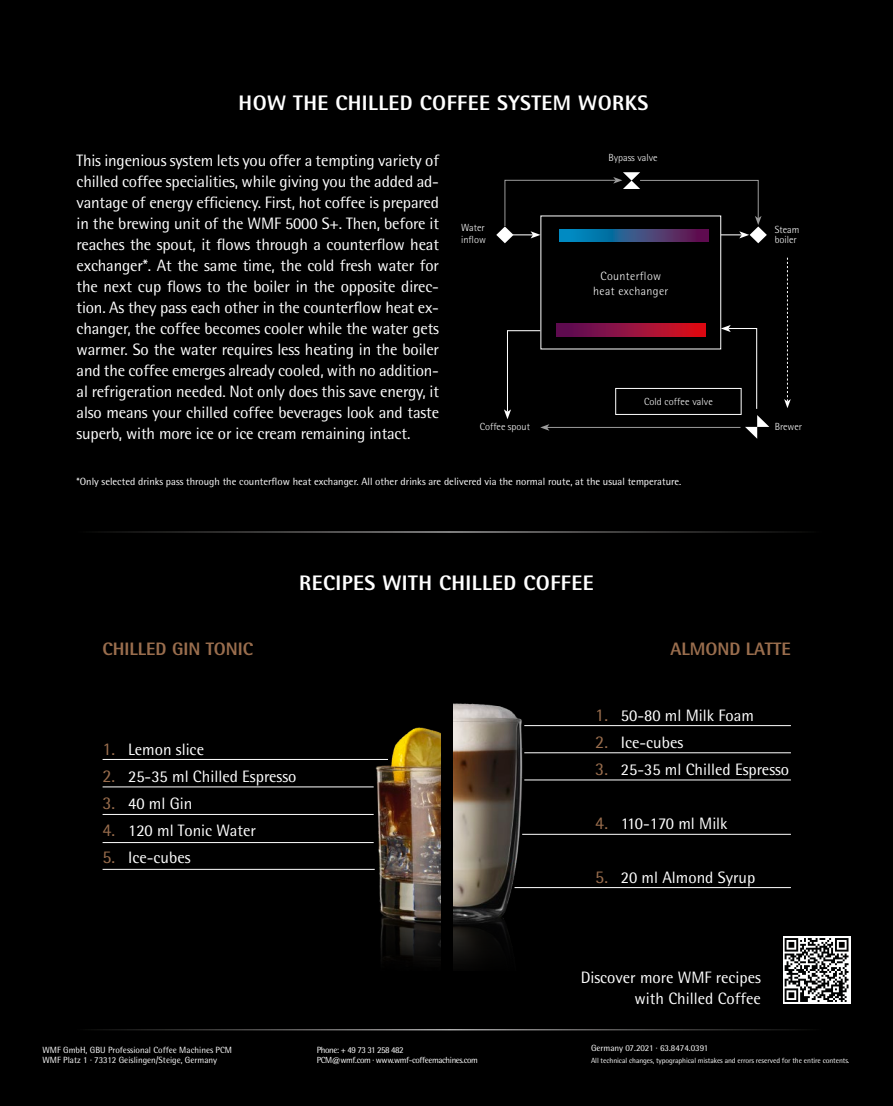
<style>
.page{position:relative;width:893px;height:1106px;background:#000}
.page>*{position:absolute;margin:0;border:0;box-sizing:border-box;transform-origin:0 0}
.Heading_2_centered_1{font:700 21px "WMF Rotis";letter-spacing:.02em;color:#fff}
.Body_text_left_12pt{font:700 18px "WMF Rotis";color:#996d4d}
.Body_text_left_11pt{font:16.5px/21px "WMF Rotis";color:#fff;text-align:justify}
.t1{font:300 12px "WMF Rotis";letter-spacing:.03em;color:#fff}
.Table_text_body_left{font:10.5px "WMF Rotis";color:#fff}
.t2{font:300 10.35px/12.5px "WMF Rotis";color:#fff}
.t3{font:9px "WMF Rotis";color:#fff}
.t4{font:9px "WMF Rotis";letter-spacing:-.05em;color:#fff}
.t5{font:8.85px "WMF Rotis";letter-spacing:-.04em;color:#fff}
.t6{font:7.5px "WMF Rotis";letter-spacing:-.01em;color:#fff}
.s1{font-size:18px;color:#996d4d}
</style>
<div class="page">
<svg style="left:784px;top:258px;width:7px;height:150px"></svg>
<hr style="left:547px;top:427px;width:193px;height:1px;background:#9c9c9c">
<svg style="left:504px;top:330px;width:45px;height:101px"></svg>
<svg style="left:496px;top:172px;width:271px;height:71px"></svg>
<svg style="left:721px;top:325px;width:48px;height:114px"></svg>
<div style="left:616px;top:388px;width:125px;height:26px;border:1px solid #fff"></div>
<svg style="left:559px;top:229px;width:149px;height:12px;background:#2f5389"></svg>
<svg style="left:556px;top:323px;width:149px;height:13px;background:#980f3a"></svg>
<img style="left:454px;top:703px;width:96px;height:261px">
<img style="left:367px;top:727px;width:73px;height:234px">
<svg style="left:783px;top:936px;width:67px;height:67px"></svg>
<svg style="left:785px;top:938px;width:63px;height:64px"></svg>
<hr style="left:71px;top:531px;width:751px;height:1px;background:#fff">
<hr style="left:522px;top:834px;width:269px;height:1px;background:#fff">
<hr style="left:524px;top:725px;width:267px;height:1px;background:#fff">
<hr style="left:524px;top:779px;width:267px;height:1px;background:#fff">
<hr style="left:524px;top:752px;width:267px;height:1px;background:#fff">
<hr style="left:514px;top:887px;width:277px;height:1px;background:#fff">
<hr style="left:103px;top:814px;width:271px;height:1px;background:#fff">
<hr style="left:103px;top:842px;width:271px;height:1px;background:#fff">
<hr style="left:103px;top:786px;width:271px;height:1px;background:#fff">
<hr style="left:103px;top:759px;width:285px;height:1px;background:#fff">
<hr style="left:103px;top:869px;width:272px;height:1px;background:#fff">
<hr style="left:70px;top:1029px;width:751px;height:1px;background:#fff">
<p class="Heading_2_centered_1" style="left:239px;top:90px;width:411px">HOW THE CHILLED COFFEE SYSTEM WORKS</p>
<p class="Body_text_left_11pt" style="left:77px;top:149px;width:364px">This ingenious system lets you offer a tempting variety of chilled coffee specialities, while giving you the added ad&shy;vantage of energy efficiency. First, hot coffee is prepared in the brewing unit of the WMF 5000 S+. Then, before it reaches the spout, it flows through a counterflow heat exchanger*. At the same time, the cold fresh water for the next cup flows to the boiler in the opposite direc&shy;tion. As they pass each other in the counterflow heat ex&shy;changer, the coffee becomes cooler while the water gets warmer. So the water requires less heating in the boiler and the coffee emerges already cooled, with no addition&shy;al refrigeration needed. Not only does this save energy, it also means your chilled coffee beverages look and taste superb, with more ice or ice cream remaining intact.</p>
<p class="t2" style="left:461px;top:221px;width:26px">Water inflow</p>
<p class="t2" style="left:608px;top:151px;width:51px">Bypass valve</p>
<p class="t1" style="left:600px;top:269px;width:62px">Counterflow</p>
<p class="t1" style="left:593px;top:284px;width:77px">heat exchanger</p>
<p class="t2" style="left:644px;top:395px;width:70px">Cold coffee valve</p>
<p class="t2" style="left:775px;top:223px;width:26px">Steam</p>
<p class="t2" style="left:775px;top:233px;width:24px">boiler</p>
<p class="t2" style="left:480px;top:420px;width:52px">Coffee spout</p>
<p class="t2" style="left:775px;top:420px;width:29px">Brewer</p>
<p class="Table_text_body_left" style="left:77px;top:475px;width:606px">*Only selected drinks pass through the counterflow heat exchanger. All other drinks are delivered via the normal route, at the usual temperature.</p>
<p class="Heading_2_centered_1" style="left:299px;top:569px;width:296px">RECIPES WITH CHILLED COFFEE</p>
<p class="Body_text_left_12pt" style="left:103px;top:637px;width:152px">CHILLED GIN TONIC</p>
<p class="Body_text_left_12pt" style="left:670px;top:637px;width:122px">ALMOND LATTE</p>
<p class="Body_text_left_11pt" style="left:103px;top:738px;width:103px"><span class="s1">1.</span> Lemon slice</p>
<p class="Body_text_left_11pt" style="left:103px;top:765px;width:195px"><span class="s1">2.</span> 25-35 ml Chilled Espresso</p>
<p class="Body_text_left_11pt" style="left:103px;top:792px;width:91px"><span class="s1">3.</span> 40 ml Gin</p>
<p class="Body_text_left_11pt" style="left:103px;top:819px;width:155px"><span class="s1">4.</span> 120 ml Tonic Water</p>
<p class="Body_text_left_11pt" style="left:103px;top:846px;width:90px"><span class="s1">5.</span> Ice-cubes</p>
<p class="t3" style="left:43px;top:1044px;width:191px">WMF GmbH, GBU Professional Coffee Machines PCM</p>
<p class="t3" style="left:43px;top:1055px;width:176px">WMF Platz 1 · 73312 Geislingen/Steige, Germany</p>
<p class="t4" style="left:317px;top:1044px;width:88px">Phone: + 49 73 31 258 482</p>
<p class="t5" style="left:317px;top:1055px;width:163px">PCM@wmf.com · www.wmf-coffeemachines.com</p>
<p class="Body_text_left_11pt" style="left:595px;top:704px;width:160px"><span class="s1">1.</span> 50-80 ml Milk Foam</p>
<p class="Body_text_left_11pt" style="left:595px;top:731px;width:90px"><span class="s1">2.</span> Ice-cubes</p>
<p class="Body_text_left_11pt" style="left:595px;top:758px;width:195px"><span class="s1">3.</span> 25-35 ml Chilled Espresso</p>
<p class="Body_text_left_11pt" style="left:595px;top:812px;width:134px"><span class="s1">4.</span> 110-170 ml Milk</p>
<p class="Body_text_left_11pt" style="left:595px;top:866px;width:162px"><span class="s1">5.</span> 20 ml Almond Syrup</p>
<p class="Body_text_left_11pt" style="left:581px;top:966px;width:182px">Discover more WMF recipes</p>
<p class="Body_text_left_11pt" style="left:635px;top:987px;width:128px">with Chilled Coffee</p>
<p class="t3" style="left:591px;top:1042px;width:119px">Germany 07.2021 · 63.8474.0391</p>
<p class="t6" style="left:591px;top:1056px;width:260px">All technical changes, typographical mistakes and errors reserved for the entire contents.</p>
</div>
